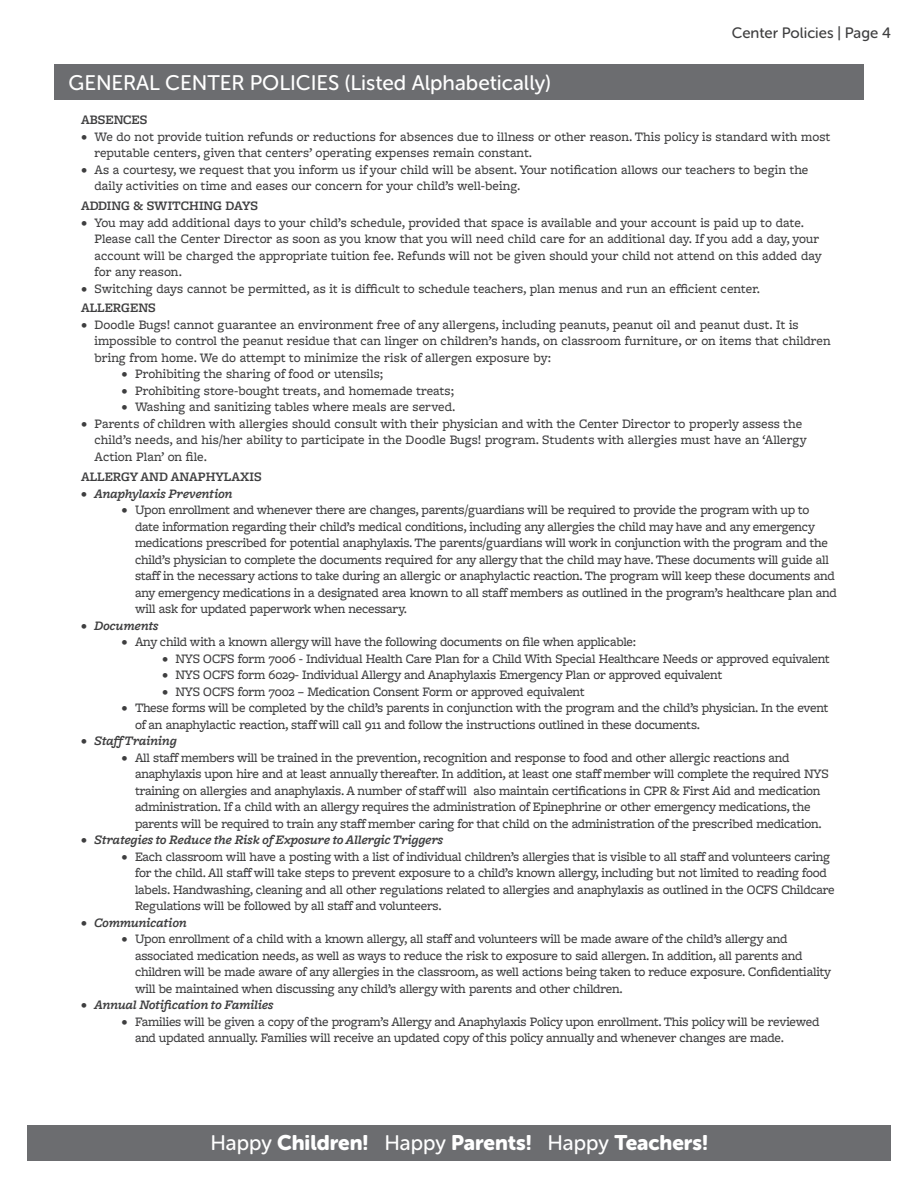
<style>
.page{position:relative;width:918px;height:1188px;background:#fff}
.page>*{position:absolute;margin:0;border:0;box-sizing:border-box;transform-origin:0 0}
.t1{font:21px "Museo Sans Rounded 500";color:#fff}
.t2{font:21px "Museo Sans Rounded 900";color:#fff}
.t3{font:15px "Museo Sans Rounded 500";color:#3e3e3f}
.t4{font:500 13.5px/16.5px "Freight Macro Pro";letter-spacing:-.02em;color:#3e3e3f}
.t5{font:500 13.5px/16.5px "Freight Macro Pro";color:#3e3e3f}
.t6{font:italic 600 13.5px "Freight Macro Pro";letter-spacing:-.02em;color:#3e3e3f}
.t7{font:600 13.5px "Freight Macro Pro";color:#3e3e3f}
.s1{font-family:"Museo Sans Rounded 500"}
</style>
<div class="page">
<div style="left:27px;top:1125px;width:864px;height:36px;background:#6c6d70"></div>
<div style="left:54px;top:64px;width:810px;height:36px;background:#6c6d70"></div>
<p class="t3" style="left:732px;top:25px;width:161px">Center Policies | Page 4</p>
<p class="t1" style="left:69px;top:71px;width:484px">GENERAL CENTER POLICIES (Listed Alphabetically)</p>
<p class="t7" style="left:81px;top:111px;width:68px">ABSENCES</p>
<p class="t5" style="left:94px;top:128px;width:737px;text-indent:-14px">• We do not provide tuition refunds or reductions for absences due to illness or other reason. This policy is standard with most reputable centers, given that centers’ operating expenses remain constant.</p>
<p class="t5" style="left:94px;top:161px;width:715px;text-indent:-14px">• As a courtesy, we request that you inform us if your child will be absent. Your notification allows our teachers to begin the daily activities on time and eases our concern for your child’s well-being.</p>
<p class="t7" style="left:81px;top:196px;width:179px">ADDING &amp; SWITCHING DAYS</p>
<p class="t5" style="left:94px;top:213px;width:729px;text-indent:-14px">• You may add additional days to your child’s schedule, provided that space is available and your account is paid up to date.<br>Please call the Center Director as soon as you know that you will need child care for an additional day. If you add a day, your account will be charged the appropriate tuition fee. Refunds will not be given should your child not attend on this added day for any reason.</p>
<p class="t5" style="left:81px;top:279px;width:681px">• Switching days cannot be permitted, as it is difficult to schedule teachers, plan menus and run an efficient center.</p>
<p class="t7" style="left:81px;top:298px;width:76px">ALLERGENS</p>
<p class="t5" style="left:94px;top:316px;width:738px;text-indent:-14px">• Doodle Bugs! cannot guarantee an environment free of any allergens, including peanuts, peanut oil and peanut dust. It is impossible to control the peanut residue that can linger on children’s hands, on classroom furniture, or on items that children bring from home. We do attempt to minimize the risk of allergen exposure by:</p>
<p class="t5" style="left:122px;top:365px;width:263px">• Prohibiting the sharing of food or utensils;</p>
<p class="t5" style="left:122px;top:382px;width:334px">• Prohibiting store-bought treats, and homemade treats;</p>
<p class="t5" style="left:122px;top:398px;width:336px">• Washing and sanitizing tables where meals are served.</p>
<p class="t5" style="left:94px;top:415px;width:714px;text-indent:-14px">• Parents of children with allergies should consult with their physician and with the Center Director to properly assess the child’s needs, and his/her ability to participate in the Doodle Bugs! program. Students with allergies must have an ‘Allergy<br>Action Plan’ on file.</p>
<p class="t7" style="left:81px;top:468px;width:182px">ALLERGY AND ANAPHYLAXIS</p>
<p class="t6" style="left:81px;top:484px;width:153px">• Anaphylaxis Prevention</p>
<p class="t4" style="left:135px;top:501px;width:703px;text-indent:-14px">• Upon enrollment and whenever there are changes, parents/guardians will be required to provide the program with up to date information regarding their child’s medical conditions, including any allergies the child may have and any emergency medications prescribed for potential anaphylaxis. The parents/guardians will work in conjunction with the program and the child’s physician to complete the documents required for any allergy that the child may have. These documents will guide all staff in the necessary actions to take during an allergic or anaphylactic reaction. The program will keep these documents and any emergency medications in a designated area known to all staff members as outlined in the program’s healthcare plan and will ask for updated paperwork when necessary.</p>
<p class="t6" style="left:81px;top:616px;width:79px">• Documents</p>
<p class="t4" style="left:122px;top:633px;width:516px">• Any child with a known allergy will have the following documents on file when applicable:</p>
<p class="t4" style="left:162px;top:650px;width:669px">• NYS OCFS form 7006 - Individual Health Care Plan for a Child With Special Healthcare Needs or approved equivalent</p>
<p class="t4" style="left:162px;top:666px;width:562px">• NYS OCFS form 6029- Individual Allergy and Anaphylaxis Emergency Plan or approved equivalent</p>
<p class="t4" style="left:162px;top:683px;width:424px">• NYS OCFS form 7002 – Medication Consent Form or approved equivalent</p>
<p class="t4" style="left:135px;top:699px;width:695px;text-indent:-14px">• These forms will be completed by the child’s parents in conjunction with the program and the child’s physician. In the event of an anaphylactic reaction, staff will call 911 and follow the instructions outlined in these documents.</p>
<p class="t6" style="left:81px;top:732px;width:98px">• Staff Training</p>
<p class="t4" style="left:135px;top:749px;width:695px;text-indent:-14px">• All staff members will be trained in the prevention, recognition and response to food and other allergic reactions and anaphylaxis upon hire and at least annually thereafter. In addition, at least one staff member will complete the required NYS training on allergies and anaphylaxis. A number of staff will also maintain certifications in CPR &amp; First Aid and medication administration. If a child with an allergy requires the administration of Epinephrine or other emergency medications, the parents will be required to train any staff member caring for that child on the administration of the prescribed medication.</p>
<p class="t6" style="left:81px;top:831px;width:364px">• Strategies to Reduce the Risk of Exposure to Allergic Triggers</p>
<p class="t4" style="left:135px;top:848px;width:701px;text-indent:-14px">• Each classroom will have a posting with a list of individual children’s allergies that is visible to all staff and volunteers caring for the child. All staff will take steps to prevent exposure to a child’s known allergy, including but not limited to reading food labels. Handwashing, cleaning and all other regulations related to allergies and anaphylaxis as outlined in the OCFS Childcare Regulations will be followed by all staff and volunteers.</p>
<p class="t6" style="left:81px;top:913px;width:108px">• Communication</p>
<p class="t4" style="left:135px;top:930px;width:698px;text-indent:-14px">• Upon enrollment of a child with a known allergy, all staff and volunteers will be made aware of the child’s allergy and associated medication needs, as well as ways to reduce the risk to exposure to said allergen. In addition, all parents and children will be made aware of any allergies in the classroom, as well actions being taken to reduce exposure. Confidentiality will be maintained when discussing any child’s allergy with parents and other children.</p>
<p class="t6" style="left:81px;top:996px;width:194px">• Annual Notification to Families</p>
<p class="t4" style="left:135px;top:1013px;width:686px;text-indent:-14px">• Families will be given a copy of the program’s Allergy and Anaphylaxis Policy upon enrollment. This policy will be reviewed and updated annually. Families will receive an updated copy of this policy annually and whenever changes are made.</p>
<h1 class="t2" style="left:210px;top:1131px;width:499px"><span class="s1">Happy</span> Children! <span class="s1">Happy</span> Parents! <span class="s1">Happy</span> Teachers!</h1>
</div>
